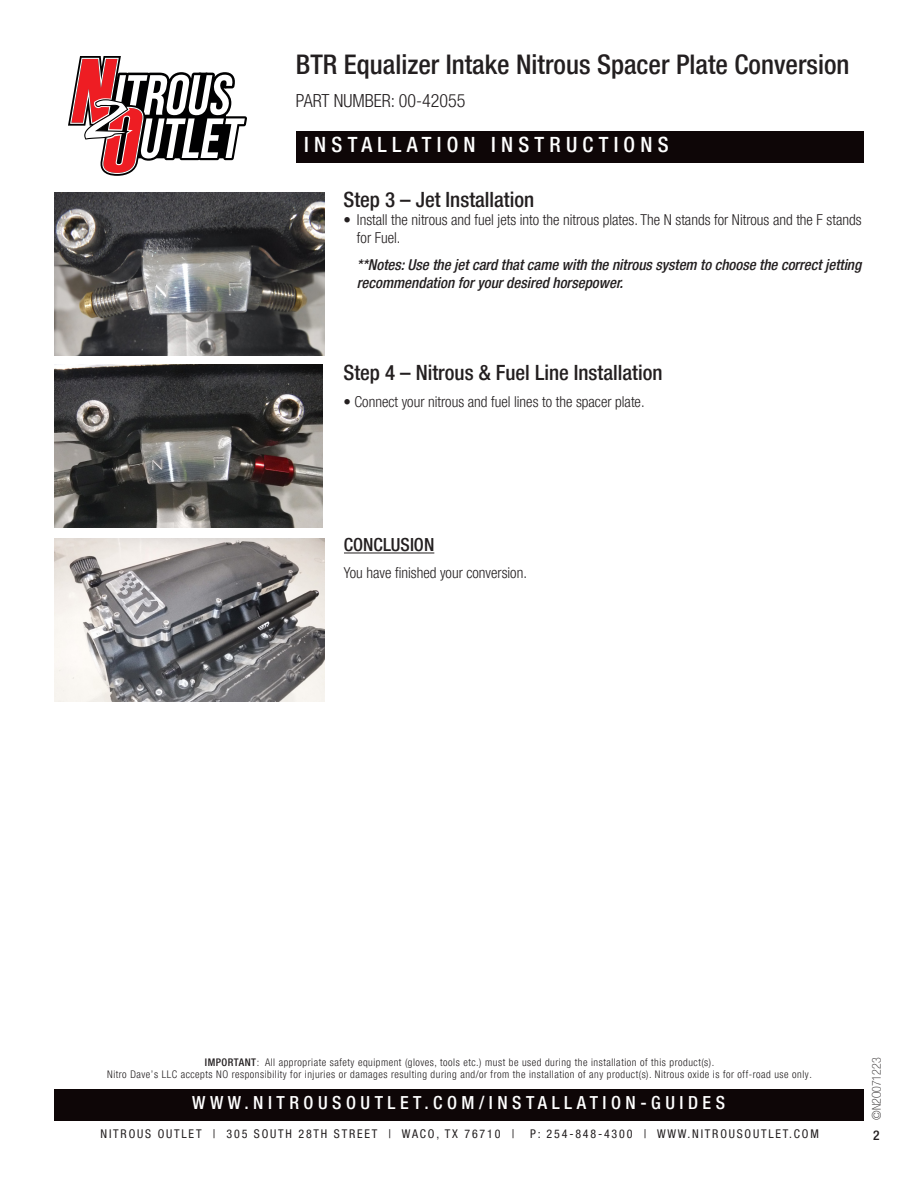
<style>
.page{position:relative;width:918px;height:1188px;background:#fff}
.page>*{position:absolute;margin:0;border:0;box-sizing:border-box;transform-origin:0 0}
.t1{font:500 condensed 27px "Helvetica Neue LT Pro";color:#231f20}
.t2{font:500 condensed 21px "Helvetica Neue LT Pro";color:#231f20}
.t3{font:500 condensed 21px "Helvetica Neue LT Pro";letter-spacing:.25em;color:#fff}
.t4{font:500 condensed 18px "Helvetica Neue LT Pro";letter-spacing:.25em;color:#fff}
.t5{font:300 condensed 18px "Helvetica Neue LT Pro";color:#231f20}
.t6{font:500 condensed 18px "Helvetica Neue LT Pro";color:#231f20}
.t7{font:300 condensed 15px/18px "Helvetica Neue LT Pro";color:#231f20}
.t8{font:italic 500 condensed 15px/18px "Helvetica Neue LT Pro";color:#231f20}
.t9{font:500 condensed 13.5px "Helvetica Neue LT Pro";color:#231f20}
.t10{font:condensed 12px "Helvetica Neue LT Pro";letter-spacing:.15em;color:#231f20}
.t11{font:100 condensed 12px "Helvetica Neue LT Pro";color:#231f20}
.t12{font:300 condensed 10.5px/12px "Helvetica Neue LT Pro";letter-spacing:.05em;color:#231f20;text-align:center}
.s1{font-weight:500}
</style>
<div class="page">
<svg style="left:68px;top:56px;width:179px;height:120px"></svg>
<div style="left:297px;top:131px;width:567px;height:32px;background:#0e0607"></div>
<div style="left:54px;top:1089px;width:810px;height:31px;background:#0e0607"></div>
<img style="left:54px;top:365px;width:269px;height:163px">
<img style="left:55px;top:192px;width:270px;height:163px">
<img style="left:54px;top:538px;width:270px;height:164px">
<hr style="left:344px;top:553px;width:90px;height:1px;background:#231f20">
<h1 class="t1" style="left:296px;top:48px;width:555px">BTR Equalizer Intake Nitrous Spacer Plate Conversion</h1>
<h3 class="t5" style="left:296px;top:90px;width:171px">PART NUMBER: 00-42055</h3>
<h2 class="t3" style="left:304px;top:132px;width:366px">INSTALLATION INSTRUCTIONS</h2>
<p class="t2" style="left:343px;top:187px;width:192px">Step 3 – Jet Installation</p>
<p class="t7" style="left:357px;top:211px;width:506px;text-indent:-14px">• Install the nitrous and fuel jets into the nitrous plates. The N stands for Nitrous and the F stands for Fuel.</p>
<p class="t8" style="left:357px;top:256px;width:506px">**Notes: Use the jet card that came with the nitrous system to choose the correct jetting recommendation for your desired horsepower.</p>
<p class="t2" style="left:343px;top:360px;width:321px">Step 4 – Nitrous &amp; Fuel Line Installation</p>
<p class="t7" style="left:343px;top:392px;width:303px">• Connect your nitrous and fuel lines to the spacer plate.</p>
<p class="t6" style="left:344px;top:534px;width:92px">CONCLUSION</p>
<p class="t7" style="left:344px;top:564px;width:184px">You have finished your conversion.</p>
<p class="t12" style="left:107px;top:1056px;width:706px"><span class="s1">IMPORTANT</span>: All appropriate safety equipment (gloves, tools etc.) must be used during the installation of this product(s).<br>Nitro Dave’s LLC accepts NO responsibility for injuries or damages resulting during and/or from the installation of any product(s). Nitrous oxide is for off-road use only.</p>
<h3 class="t4" style="left:192px;top:1092px;width:534px">WWW.NITROUSOUTLET.COM/INSTALLATION-GUIDES</h3>
<p class="t10" style="left:101px;top:1127px;width:415px">NITROUS OUTLET | 305 SOUTH 28TH STREET | WACO, TX 76710 |</p>
<p class="t10" style="left:530px;top:1127px;width:290px">P: 254-848-4300 | WWW.NITROUSOUTLET.COM</p>
<p class="t11" style="left:870px;top:1120px;width:64px;rotate:-90deg">©N2O071223</p>
<p class="t9" style="left:873px;top:1127px;width:8px">2</p>
</div>
